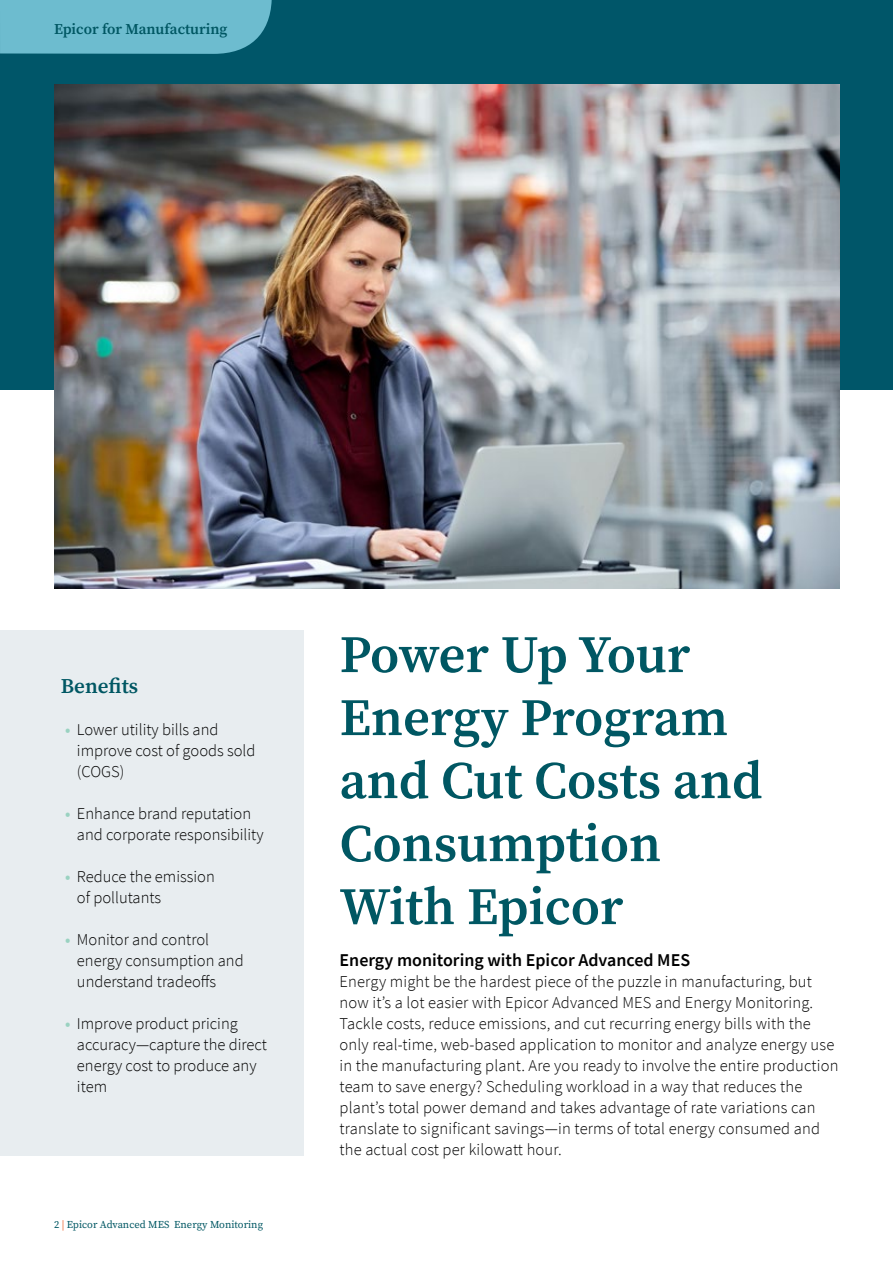
<style>
.page{position:relative;width:893px;height:1263px;background:#fff}
.page>*{position:absolute;margin:0;border:0;box-sizing:border-box;transform-origin:0 0}
.t1{font:600 52.5px/63px "Source Serif Pro";color:#005763}
.t2{font:600 21px "Source Serif Pro";color:#005763}
.t3{font:600 18px "Source Sans Pro";color:#000}
.Body_Copy{font:300 16.5px/21px "Source Sans Pro";letter-spacing:.01em;color:#000}
.Industry_Tab{font:600 15px "Source Serif Pro";color:#005763}
.t4{font:10.5px "Source Serif Pro";color:#005763}
.s1{font-weight:600;color:#9ad2c1}
.s2{color:#eb5b26}
</style>
<div class="page">
<div style="left:0;top:0;width:893px;height:390px;background:#005669"></div>
<img style="left:54px;top:84px;width:786px;height:504px">
<div style="left:0;top:630px;width:304px;height:525px;background:#e8edf0"></div>
<div style="left:0;top:0;width:272px;height:54px;background:#6dbccf"></div>
<p class="Industry_Tab" style="left:54px;top:19px;width:175px">Epicor for Manufacturing</p>
<h2 class="t2" style="left:61px;top:672px;width:79px">Benefits</h2>
<p class="Body_Copy" style="left:77px;top:719px;width:180px;text-indent:-12px"><span class="s1">•</span> Lower utility bills and improve cost of goods sold (COGS)</p>
<p class="Body_Copy" style="left:77px;top:803px;width:188px;text-indent:-12px"><span class="s1">•</span> Enhance brand reputation and corporate responsibility</p>
<p class="Body_Copy" style="left:77px;top:866px;width:139px;text-indent:-12px"><span class="s1">•</span> Reduce the emission of pollutants</p>
<p class="Body_Copy" style="left:77px;top:929px;width:168px;text-indent:-12px"><span class="s1">•</span> Monitor and control energy consumption and understand tradeoffs</p>
<p class="Body_Copy" style="left:77px;top:1013px;width:191px;text-indent:-12px"><span class="s1">•</span> Improve product pricing accuracy—capture the direct energy cost to produce any item</p>
<p class="t4" style="left:54px;top:1217px;width:211px">2 <span class="s2">|</span> Epicor Advanced MES Energy Monitoring</p>
<h1 class="t1" style="left:340px;top:623px;width:424px">Power Up Your<br>Energy Program and Cut Costs and<br>Consumption<br>With Epicor</h1>
<h3 class="t3" style="left:340px;top:948px;width:352px">Energy monitoring with Epicor Advanced MES</h3>
<p class="Body_Copy" style="left:340px;top:971px;width:501px">Energy might be the hardest piece of the puzzle in manufacturing, but now it’s a lot easier with Epicor Advanced MES and Energy Monitoring.<br>Tackle costs, reduce emissions, and cut recurring energy bills with the only real-time, web-based application to monitor and analyze energy use in the manufacturing plant. Are you ready to involve the entire production team to save energy? Scheduling workload in a way that reduces the plant’s total power demand and takes advantage of rate variations can translate to significant savings—in terms of total energy consumed and the actual cost per kilowatt hour.</p>
</div>
